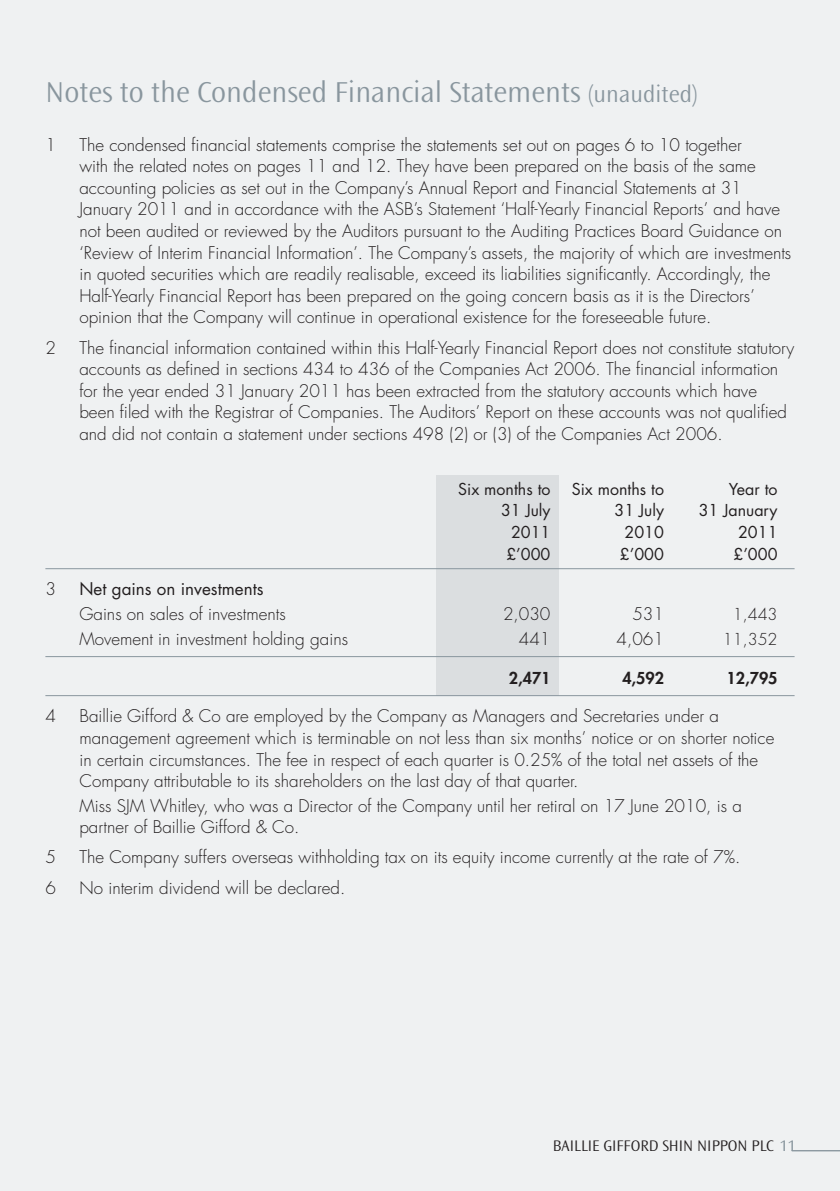
<style>
.page{position:relative;width:840px;height:1191px;background:#fff}
.page>*{position:absolute;margin:0;border:0;box-sizing:border-box;transform-origin:0 0}
.t1{font:300 30px "Ocean Sans";color:#89969e}
.t2{font:300 17px/21.6px "Futura";color:#231f20}
.t3{font:17px "Futura";color:#231f20}
.t4{font:16px "Futura";color:#231f20}
.t5{font:300 16px "Ocean Sans";color:#231f20}
.t6{font:800 16px "Futura";color:#231f20}
.t7{font:300 16px "Futura";color:#231f20}
.s1{font-size:24px}
.s2{font-weight:400;color:#89969e}
</style>
<div class="page">
<div style="left:0;top:0;width:839px;height:1191px;background:#eff1f2"></div>
<hr style="left:791px;top:1150px;width:48px;height:1px;background:#89969e">
<div style="left:436px;top:475px;width:122px;height:220px;background:#dbdee0"></div>
<hr style="left:45px;top:568px;width:749px;height:1px;background:#89969e">
<hr style="left:45px;top:656px;width:749px;height:1px;background:#89969e">
<hr style="left:45px;top:695px;width:749px;height:1px;background:#89969e">
<h1 class="t1" style="left:45px;top:75px;width:653px">Notes to the Condensed Financial Statements <span class="s1">(unaudited)</span></h1>
<p class="t2" style="left:45px;top:134px;width:12px">1</p>
<p class="t2" style="left:79px;top:134px;width:713px">The condensed financial statements comprise the statements set out on pages 6 to 10 together<br>with the related notes on pages 11 and 12. They have been prepared on the basis of the same accounting policies as set out in the Company’s Annual Report and Financial Statements at 31<br>January 2011 and in accordance with the ASB’s Statement ‘Half-Yearly Financial Reports’ and have not been audited or reviewed by the Auditors pursuant to the Auditing Practices Board Guidance on ‘Review of Interim Financial Information’. The Company’s assets, the majority of which are investments in quoted securities which are readily realisable, exceed its liabilities significantly. Accordingly, the Half-Yearly Financial Report has been prepared on the going concern basis as it is the Directors’ opinion that the Company will continue in operational existence for the foreseeable future.</p>
<p class="t2" style="left:45px;top:337px;width:12px">2</p>
<p class="t2" style="left:79px;top:337px;width:716px">The financial information contained within this Half-Yearly Financial Report does not constitute statutory accounts as defined in sections 434 to 436 of the Companies Act 2006. The financial information for the year ended 31 January 2011 has been extracted from the statutory accounts which have been filed with the Registrar of Companies. The Auditors’ Report on these accounts was not qualified and did not contain a statement under sections 498 (2) or (3) of the Companies Act 2006.</p>
<p class="t4" style="left:458px;top:479px;width:94px">Six months to</p>
<p class="t4" style="left:571px;top:479px;width:94px">Six months to</p>
<p class="t4" style="left:728px;top:479px;width:50px">Year to</p>
<p class="t4" style="left:500px;top:500px;width:51px">31 July</p>
<p class="t4" style="left:614px;top:500px;width:51px">31 July</p>
<p class="t4" style="left:698px;top:500px;width:80px">31 January</p>
<p class="t4" style="left:510px;top:522px;width:41px">2011</p>
<p class="t4" style="left:624px;top:522px;width:41px">2010</p>
<p class="t4" style="left:737px;top:522px;width:41px">2011</p>
<p class="t4" style="left:506px;top:543px;width:46px">£’000</p>
<p class="t4" style="left:619px;top:543px;width:46px">£’000</p>
<p class="t4" style="left:733px;top:543px;width:46px">£’000</p>
<p class="t2" style="left:45px;top:579px;width:12px">3</p>
<p class="t3" style="left:79px;top:578px;width:185px">Net gains on investments</p>
<p class="t2" style="left:79px;top:603px;width:208px">Gains on sales of investments</p>
<p class="t2" style="left:503px;top:603px;width:49px">2,030</p>
<p class="t2" style="left:632px;top:603px;width:33px">531</p>
<p class="t7" style="left:732px;top:604px;width:46px">1,443</p>
<p class="t2" style="left:79px;top:628px;width:270px">Movement in investment holding gains</p>
<p class="t2" style="left:518px;top:628px;width:33px">441</p>
<p class="t2" style="left:616px;top:628px;width:49px">4,061</p>
<p class="t7" style="left:722px;top:629px;width:56px">11,352</p>
<p class="t6" style="left:508px;top:668px;width:43px">2,471</p>
<p class="t6" style="left:622px;top:668px;width:43px">4,592</p>
<p class="t6" style="left:726px;top:668px;width:52px">12,795</p>
<p class="t2" style="left:45px;top:706px;width:12px">4</p>
<p class="t2" style="left:79px;top:706px;width:696px">Baillie Gifford &amp; Co are employed by the Company as Managers and Secretaries under a management agreement which is terminable on not less than six months’ notice or on shorter notice in certain circumstances. The fee in respect of each quarter is 0.25% of the total net assets of the Company attributable to its shareholders on the last day of that quarter.</p>
<p class="t2" style="left:79px;top:795px;width:663px">Miss SJM Whitley, who was a Director of the Company until her retiral on 17 June 2010, is a partner of Baillie Gifford &amp; Co.</p>
<p class="t2" style="left:45px;top:847px;width:12px">5</p>
<p class="t2" style="left:79px;top:847px;width:662px">The Company suffers overseas withholding tax on its equity income currently at the rate of 7%.</p>
<p class="t2" style="left:45px;top:877px;width:12px">6</p>
<p class="t2" style="left:79px;top:877px;width:267px">No interim dividend will be declared.</p>
<p class="t5" style="left:552px;top:1136px;width:244px">BAILLIE GIFFORD SHIN NIPPON PLC <span class="s2">11</span></p>
</div>
